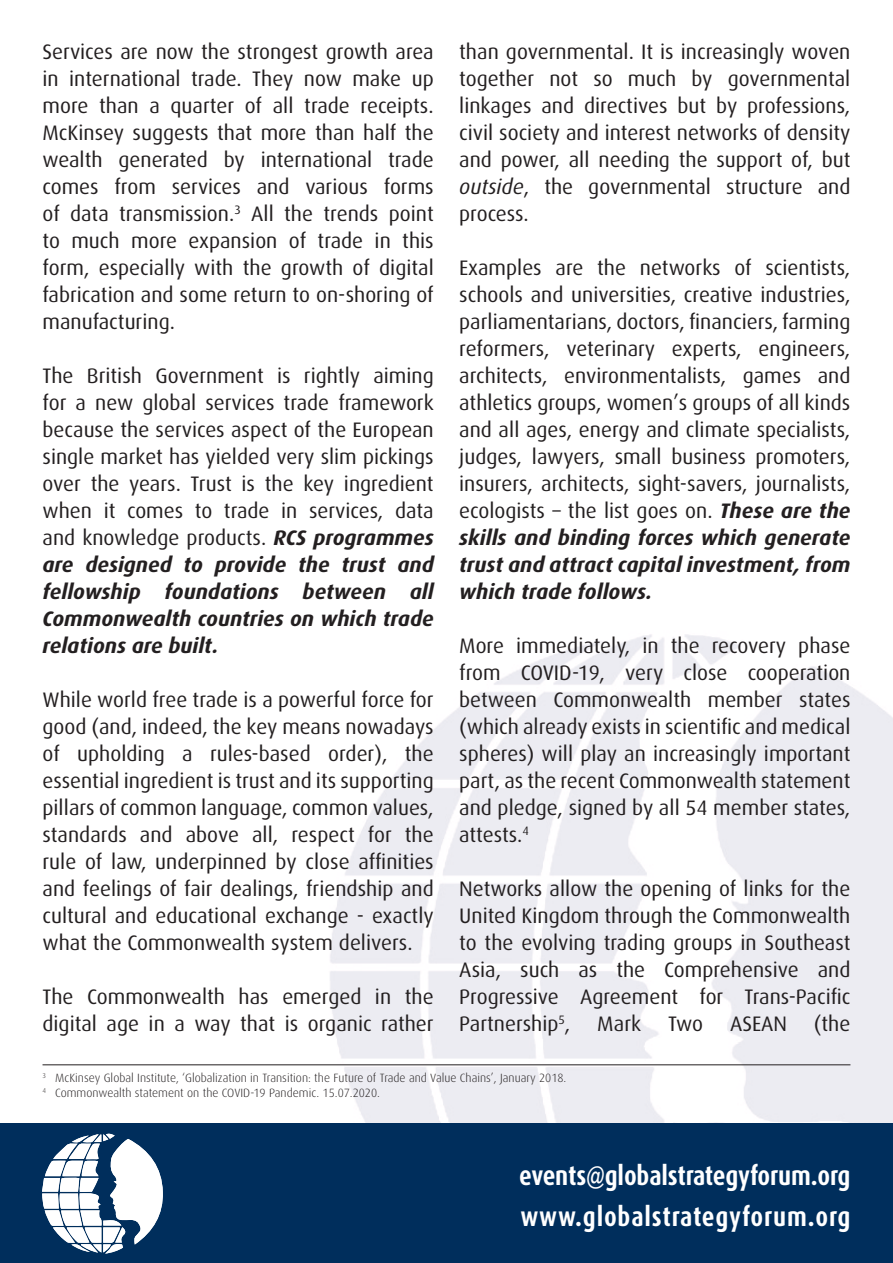
<style>
.page{position:relative;width:893px;height:1263px;background:#fff}
.page>*{position:absolute;margin:0;border:0;box-sizing:border-box;transform-origin:0 0}
.t1{font:700 27px/40.5px "Dax Condensed";letter-spacing:-.005em;color:#fff}
.t2{font:21px/27px "Dax";color:#231f20;text-align:justify}
.t3{font:300 12px "Dax";color:#231f20}
.s1{font-weight:700;font-style:italic}
.s2{font-style:italic}
</style>
<div class="page">
<div style="left:0;top:1123px;width:893px;height:140px;background:#002e5c"></div>
<svg style="left:42px;top:1133px;width:121px;height:120px"></svg>
<hr style="left:43px;top:1064px;width:807px;height:1px;background:#231f20">
<p class="t2" style="left:43px;top:38px;width:393px">Services are now the strongest growth area in international trade. They now make up more than a quarter of all trade receipts.<br>McKinsey suggests that more than half the wealth generated by international trade comes from services and various forms of data transmission.<sup>3</sup> All the trends point to much more expansion of trade in this form, especially with the growth of digital fabrication and some return to on-shoring of manufacturing.</p>
<p class="t2" style="left:43px;top:362px;width:393px">The British Government is rightly aiming for a new global services trade framework because the services aspect of the European single market has yielded very slim pickings over the years. Trust is the key ingredient when it comes to trade in services, data and knowledge products. <span class="s1">RCS programmes are designed to provide the trust and fellowship foundations between all Commonwealth countries on which trade relations are built.</span></p>
<p class="t2" style="left:43px;top:686px;width:393px">While world free trade is a powerful force for good (and, indeed, the key means nowadays of upholding a rules-based order), the essential ingredient is trust and its supporting pillars of common language, common values, standards and above all, respect for the rule of law, underpinned by close affinities and feelings of fair dealings, friendship and cultural and educational exchange - exactly what the Commonwealth system delivers.</p>
<p class="t2" style="left:43px;top:983px;width:393px">The Commonwealth has emerged in the digital age in a way that is organic rather</p>
<p class="t2" style="left:459px;top:38px;width:393px">than governmental. It is increasingly woven together not so much by governmental linkages and directives but by professions, civil society and interest networks of density and power, all needing the support of, but <span class="s2">outside</span>, the governmental structure and process.</p>
<p class="t2" style="left:459px;top:254px;width:393px">Examples are the networks of scientists, schools and universities, creative industries, parliamentarians, doctors, financiers, farming reformers, veterinary experts, engineers, architects, environmentalists, games and athletics groups, women’s groups of all kinds and all ages, energy and climate specialists, judges, lawyers, small business promoters, insurers, architects, sight-savers, journalists, ecologists – the list goes on. <span class="s1">These are the skills and binding forces which generate trust and attract capital investment, from which trade follows.</span></p>
<p class="t2" style="left:459px;top:632px;width:393px">More immediately, in the recovery phase from COVID-19, very close cooperation between Commonwealth member states (which already exists in scientific and medical spheres) will play an increasingly important part, as the recent Commonwealth statement and pledge, signed by all 54 member states, attests.<sup>4</sup></p>
<p class="t2" style="left:459px;top:875px;width:393px">Networks allow the opening of links for the United Kingdom through the Commonwealth to the evolving trading groups in Southeast Asia, such as the Comprehensive and Progressive Agreement for Trans-Pacific Partnership<sup>5</sup>,</p>
<p class="t2" style="left:597px;top:1010px;width:45px">Mark</p>
<p class="t2" style="left:668px;top:1010px;width:37px">Two</p>
<p class="t2" style="left:730px;top:1010px;width:58px">ASEAN</p>
<p class="t2" style="left:814px;top:1010px;width:38px">(the</p>
<p class="t3" style="left:43px;top:1071px;width:525px"><sup>3</sup> McKinsey Global Institute, ‘Globalization in Transition: the Future of Trade and Value Chains’, January 2018.</p>
<p class="t3" style="left:43px;top:1086px;width:339px"><sup>4</sup> Commonwealth statement on the COVID-19 Pandemic. 15.07.2020.</p>
<p class="t1" style="left:519px;top:1156px;width:333px">events@globalstrategyforum.org www.globalstrategyforum.org</p>
</div>
